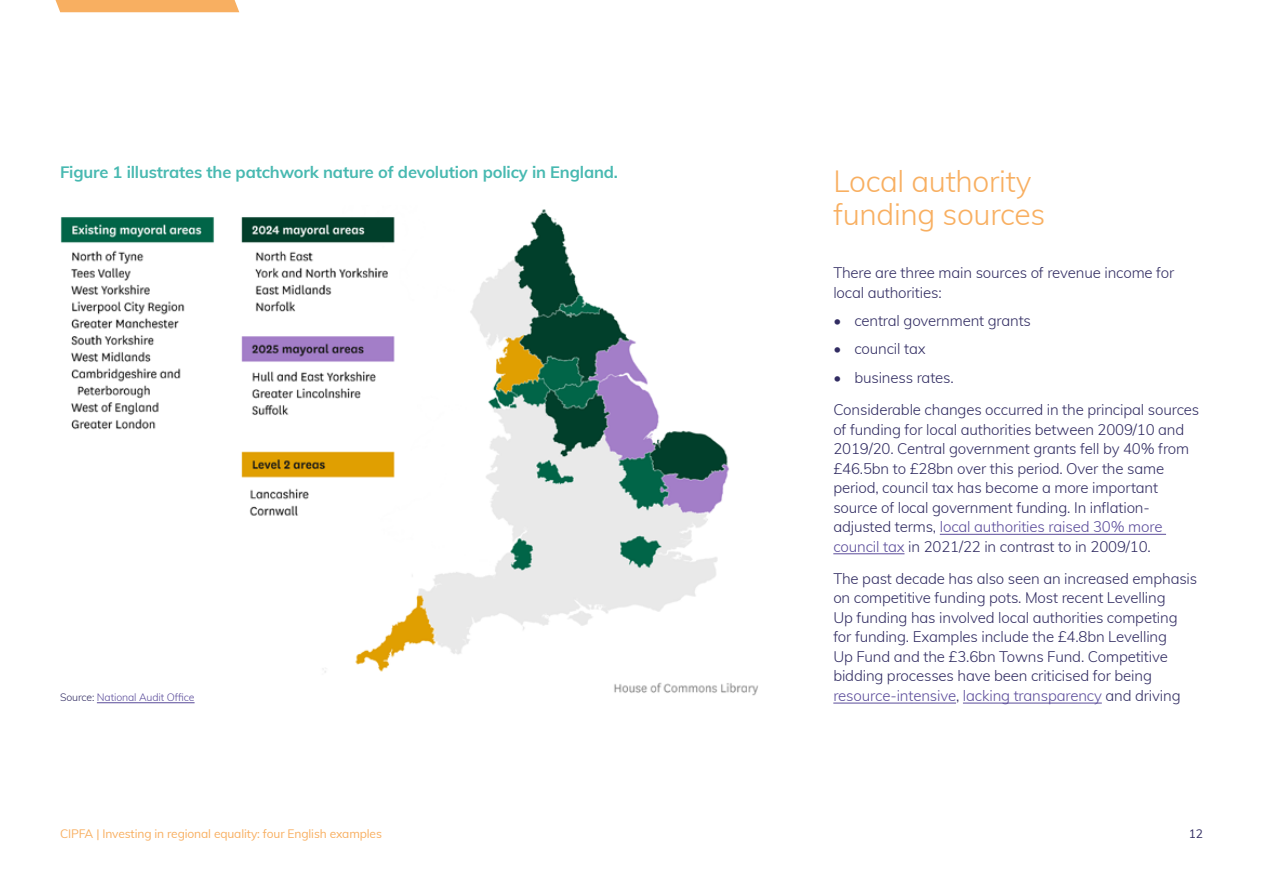
<style>
.page{position:relative;width:1263px;height:893px;background:#fff}
.page>*{position:absolute;margin:0;border:0;box-sizing:border-box;transform-origin:0 0}
.t1{font:300 30px/33px "Muli";letter-spacing:-.01em;color:#f8af61}
.t2{font:700 16.5px "Muli";letter-spacing:-.01em;color:#48b9b1}
.t3{font:300 15px/19.5px "Muli";letter-spacing:-.01em;color:#312c62}
.t4{font:300 15px "Muli";letter-spacing:-.01em;color:#5a4b9a}
.t5{font:12px "Muli";letter-spacing:-.01em;color:#f8af61}
.t6{font:12px "Muli";color:#312c62}
.t7{font:300 10.5px "Muli";letter-spacing:-.01em;color:#5a4b9a}
.s1{color:#5a4b9a}
.s2{color:#312c62}
</style>
<div class="page">
<div style="left:55px;top:0;width:184px;height:12px;background:#f8af61"></div>
<hr style="left:940px;top:534px;width:226px;height:1px;background:#5a4b9a">
<hr style="left:833px;top:553px;width:71px;height:1px;background:#5a4b9a">
<hr style="left:833px;top:703px;width:123px;height:1px;background:#5a4b9a">
<hr style="left:963px;top:703px;width:139px;height:1px;background:#5a4b9a">
<img style="left:60px;top:209px;width:698px;height:495px">
<hr style="left:97px;top:702px;width:98px;height:1px;background:#5a4b9a">
<p class="t2" style="left:60px;top:160px;width:559px">Figure 1 illustrates the patchwork nature of devolution policy in England.</p>
<h1 class="t1" style="left:833px;top:163px;width:214px">Local authority funding sources</h1>
<p class="t3" style="left:833px;top:262px;width:343px">There are three main sources of revenue income for local authorities:</p>
<p class="t3" style="left:833px;top:310px;width:199px">• central government grants</p>
<p class="t3" style="left:833px;top:338px;width:94px">• council tax</p>
<p class="t3" style="left:833px;top:361px;width:367px;line-height:32.2px">• business rates.<br>Considerable changes occurred in the principal sources</p>
<p class="t3" style="left:833px;top:419px;width:357px">of funding for local authorities between 2009/10 and 2019/20. Central government grants fell by 40% from £46.5bn to £28bn over this period. Over the same period, council tax has become a more important source of local government funding. In inflation&shy;adjusted terms, <span class="s1">local authorities raised 30% more council tax</span> in 2021/22 in contrast to in 2009/10.</p>
<p class="t3" style="left:833px;top:568px;width:365px">The past decade has also seen an increased emphasis on competitive funding pots. Most recent Levelling<br>Up funding has involved local authorities competing for funding. Examples include the £4.8bn Levelling<br>Up Fund and the £3.6bn Towns Fund. Competitive bidding processes have been criticised for being</p>
<p class="t7" style="left:60px;top:689px;width:136px"><span class="s2">Source:</span> National Audit Office</p>
<p class="t4" style="left:833px;top:684px;width:349px">resource-intensive<span class="s2">,</span> lacking transparency <span class="s2">and driving</span></p>
<p class="t5" style="left:60px;top:825px;width:323px">CIPFA | Investing in regional equality: four English examples</p>
<p class="t6" style="left:1189px;top:825px;width:16px">12</p>
</div>
